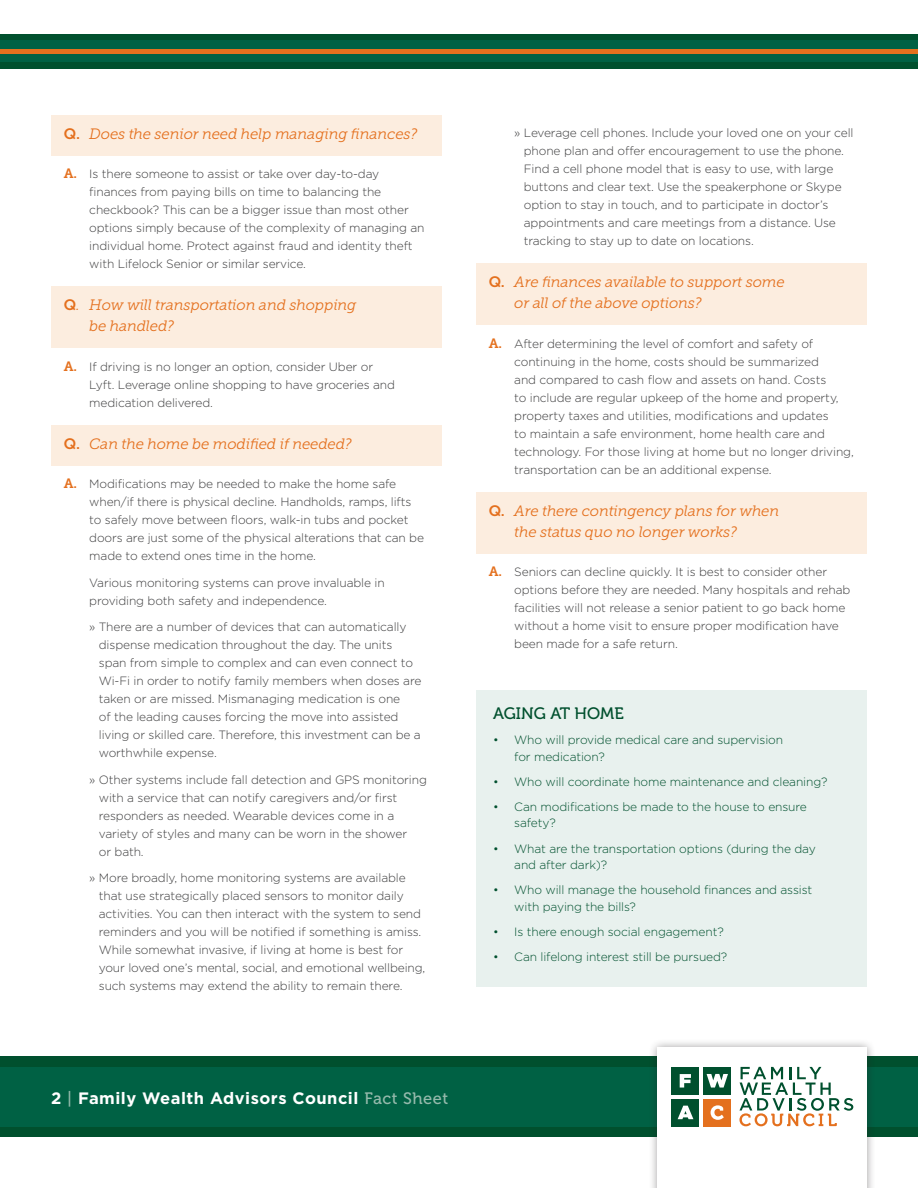
<style>
.page{position:relative;width:918px;height:1188px;background:#fff}
.page>*{position:absolute;margin:0;border:0;box-sizing:border-box;transform-origin:0 0}
.t1{font:700 16.5px "Gotham";letter-spacing:.03em;color:#fff}
.t2{font:16.5px "Museo 500";color:#00502e}
.t3{font:italic 15px/21px "Museo Slab 300";letter-spacing:-.01em;color:#e4701e}
.t4{font:300 12px/18px "Gotham";letter-spacing:-.01em;color:#3e3e3f}
.t5{font:300 12px/16.5px "Gotham";letter-spacing:-.01em;color:#00502e}
.s1{font-family:"Museo Slab 700";font-style:normal}
.s2{font-family:"Museo Slab 700";font-weight:400;font-size:13.5px;color:#e4701e}
.s3{font-family:"Museo 500";font-weight:400;color:#94b9ab}
</style>
<div class="page">
<div style="left:0;top:1056px;width:918px;height:81px;background:#00502e"></div>
<div style="left:0;top:1067px;width:918px;height:59px;background:#006144"></div>
<div style="left:649px;top:1039px;width:227px;height:149px;background:#231f20;opacity:.45"></div>
<div style="left:658px;top:1048px;width:209px;height:140px;background:#fff"></div>
<svg style="left:739px;top:1067px;width:114px;height:59px"></svg>
<div style="left:672px;top:1067px;width:27px;height:27px;background:#00502e"></div>
<svg style="left:680px;top:1074px;width:11px;height:14px"></svg>
<div style="left:704px;top:1067px;width:27px;height:27px;background:#00502e"></div>
<svg style="left:707px;top:1074px;width:21px;height:14px"></svg>
<div style="left:672px;top:1099px;width:27px;height:27px;background:#00502e"></div>
<svg style="left:678px;top:1106px;width:15px;height:13px"></svg>
<div style="left:704px;top:1099px;width:27px;height:27px;background:#e4701e"></div>
<svg style="left:711px;top:1105px;width:13px;height:15px"></svg>
<div style="left:0;top:34px;width:918px;height:34px;background:#00502e"></div>
<div style="left:0;top:41px;width:918px;height:21px;background:#006144"></div>
<hr style="left:0;top:49px;width:918px;height:4px;background:#e4701e">
<div style="left:51px;top:115px;width:391px;height:40px;background:#fceddf"></div>
<div style="left:51px;top:286px;width:391px;height:62px;background:#fceddf"></div>
<div style="left:51px;top:425px;width:391px;height:40px;background:#fceddf"></div>
<div style="left:476px;top:263px;width:391px;height:62px;background:#fceddf"></div>
<div style="left:476px;top:492px;width:391px;height:61px;background:#fceddf"></div>
<div style="left:476px;top:690px;width:391px;height:296px;background:#e8f1ee"></div>
<p class="t3" style="left:64px;top:123px;width:355px"><span class="s1">Q.</span> Does the senior need help managing finances?</p>
<p class="t4" style="left:89px;top:165px;width:337px;text-indent:-26px"><span class="s2">A.</span> Is there someone to assist or take over day-to-day finances from paying bills on time to balancing the checkbook? This can be a bigger issue than most other options simply because of the complexity of managing an individual home. Protect against fraud and identity theft with Lifelock Senior or similar service.</p>
<p class="t3" style="left:89px;top:295px;width:269px;text-indent:-26px"><span class="s1">Q</span>. How will transportation and shopping be handled?</p>
<p class="t4" style="left:89px;top:357px;width:307px;text-indent:-26px"><span class="s2">A.</span> If driving is no longer an option, consider Uber or<br>Lyft. Leverage online shopping to have groceries and medication delivered.</p>
<p class="t3" style="left:64px;top:433px;width:290px"><span class="s1">Q.</span> Can the home be modified if needed?</p>
<p class="t4" style="left:89px;top:475px;width:336px;text-indent:-26px"><span class="s2">A.</span> Modifications may be needed to make the home safe when/if there is physical decline. Handholds, ramps, lifts to safely move between floors, walk-in tubs and pocket doors are just some of the physical alterations that can be made to extend ones time in the home.</p>
<p class="t4" style="left:89px;top:573px;width:297px">Various monitoring systems can prove invaluable in providing both safety and independence.</p>
<p class="t4" style="left:99px;top:618px;width:324px;text-indent:-10px">» There are a number of devices that can automatically dispense medication throughout the day. The units span from simple to complex and can even connect to Wi-Fi in order to notify family members when doses are taken or are missed. Mismanaging medication is one<br>of the leading causes forcing the move into assisted living or skilled care. Therefore, this investment can be a worthwhile expense.</p>
<p class="t4" style="left:99px;top:770px;width:330px;text-indent:-10px">» Other systems include fall detection and GPS monitoring with a service that can notify caregivers and/or first responders as needed. Wearable devices come in a variety of styles and many can be worn in the shower<br>or bath.</p>
<p class="t4" style="left:99px;top:869px;width:328px;text-indent:-10px">» More broadly, home monitoring systems are available that use strategically placed sensors to monitor daily activities. You can then interact with the system to send reminders and you will be notified if something is amiss.<br>While somewhat invasive, if living at home is best for your loved one’s mental, social, and emotional wellbeing, such systems may extend the ability to remain there.</p>
<h1 class="t1" style="left:51px;top:1087px;width:399px">2 <span class="s3">|</span> Family Wealth Advisors Council <span class="s3">Fact Sheet</span></h1>
<p class="t4" style="left:524px;top:124px;width:331px;text-indent:-10px">» Leverage cell phones. Include your loved one on your cell phone plan and offer encouragement to use the phone.<br>Find a cell phone model that is easy to use, with large buttons and clear text. Use the speakerphone or Skype option to stay in touch, and to participate in doctor’s appointments and care meetings from a distance. Use tracking to stay up to date on locations.</p>
<p class="t3" style="left:514px;top:272px;width:272px;text-indent:-26px"><span class="s1">Q.</span> Are finances available to support some or all of the above options?</p>
<p class="t4" style="left:514px;top:334px;width:341px;text-indent:-26px"><span class="s2">A.</span> After determining the level of comfort and safety of continuing in the home, costs should be summarized<br>and compared to cash flow and assets on hand. Costs<br>to include are regular upkeep of the home and property, property taxes and utilities, modifications and updates<br>to maintain a safe environment, home health care and technology. For those living at home but no longer driving, transportation can be an additional expense.</p>
<p class="t3" style="left:514px;top:500px;width:266px;text-indent:-26px"><span class="s1">Q.</span> Are there contingency plans for when the status quo no longer works?</p>
<p class="t4" style="left:514px;top:563px;width:338px;text-indent:-26px"><span class="s2">A.</span> Seniors can decline quickly. It is best to consider other options before they are needed. Many hospitals and rehab facilities will not release a senior patient to go back home without a home visit to ensure proper modification have been made for a safe return.</p>
<h1 class="t2" style="left:493px;top:705px;width:132px">AGING AT HOME</h1>
<p class="t5" style="left:514px;top:732px;width:270px;text-indent:-21px">• Who will provide medical care and supervision for medication?</p>
<p class="t5" style="left:493px;top:773px;width:336px">• Who will coordinate home maintenance and cleaning?</p>
<p class="t5" style="left:514px;top:798px;width:294px;text-indent:-21px">• Can modifications be made to the house to ensure safety?</p>
<p class="t5" style="left:514px;top:840px;width:303px;text-indent:-21px">• What are the transportation options (during the day and after dark)?</p>
<p class="t5" style="left:514px;top:881px;width:300px;text-indent:-21px">• Who will manage the household finances and assist with paying the bills?</p>
<p class="t5" style="left:493px;top:923px;width:232px">• Is there enough social engagement?</p>
<p class="t5" style="left:493px;top:948px;width:236px">• Can lifelong interest still be pursued?</p>
</div>
